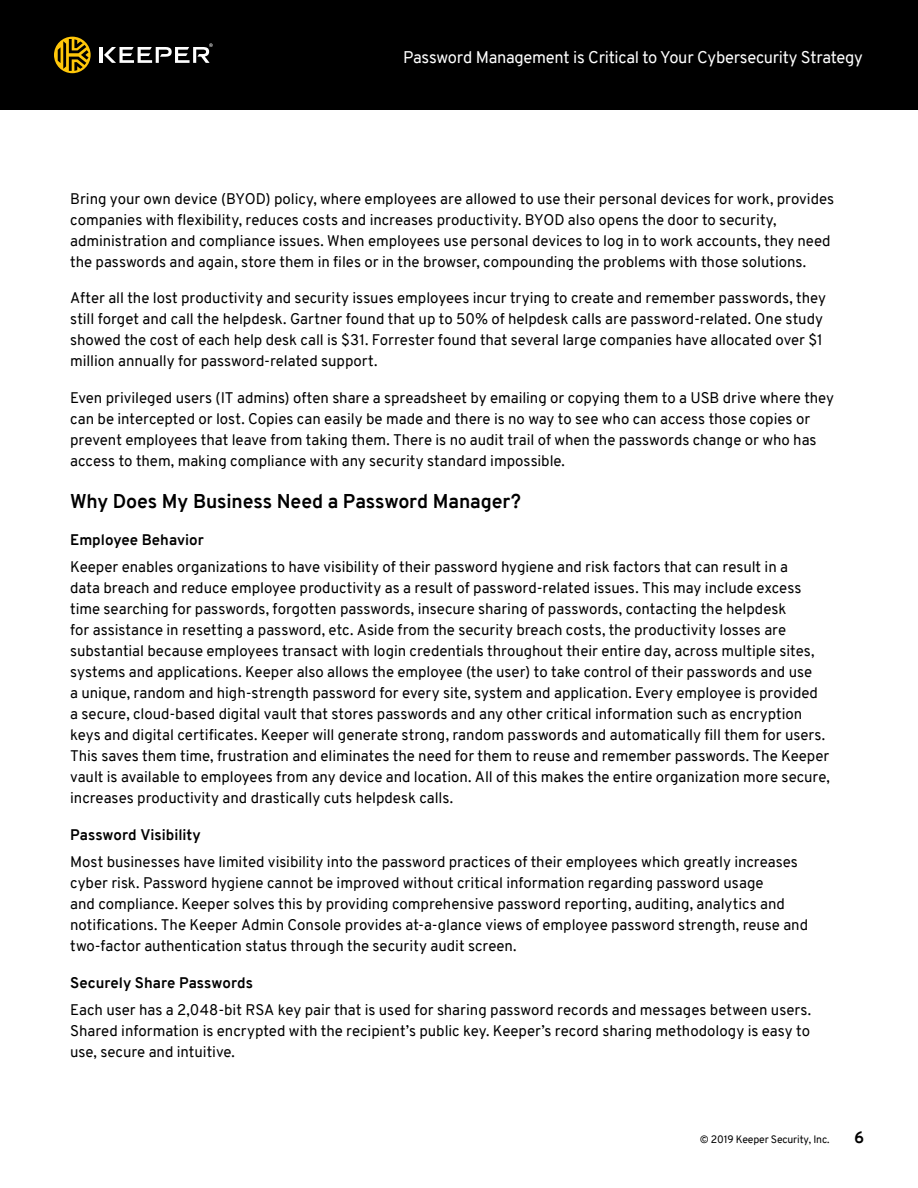
<style>
.page{position:relative;width:918px;height:1188px;background:#fff}
.page>*{position:absolute;margin:0;border:0;box-sizing:border-box;transform-origin:0 0}
.t1{font:700 19.5px "Overpass";letter-spacing:-.005em;color:#000}
.t2{font:16.5px "Overpass";letter-spacing:-.015em;color:#fff}
.t3{font:700 16.5px "Overpass";color:#000}
.t4{font:15px/21px "Overpass";color:#000}
.t5{font:700 15px "Overpass";color:#000}
.t6{font:10.5px "Overpass";letter-spacing:-.015em;color:#000}
</style>
<div class="page">
<div style="left:0;top:0;width:918px;height:110px;background:#000"></div>
<svg style="left:54px;top:37px;width:37px;height:36px"></svg>
<hr style="left:100px;top:47px;width:3px;height:16px;background:#fff">
<svg style="left:104px;top:43px;width:109px;height:20px"></svg>
<p class="t2" style="left:403px;top:46px;width:461px">Password Management is Critical to Your Cybersecurity Strategy</p>
<p class="t4" style="left:70px;top:188px;width:766px">Bring your own device (BYOD) policy, where employees are allowed to use their personal devices for work, provides companies with flexibility, reduces costs and increases productivity. BYOD also opens the door to security, administration and compliance issues. When employees use personal devices to log in to work accounts, they need the passwords and again, store them in files or in the browser, compounding the problems with those solutions.</p>
<p class="t4" style="left:70px;top:288px;width:757px">After all the lost productivity and security issues employees incur trying to create and remember passwords, they still forget and call the helpdesk. Gartner found that up to 50% of helpdesk calls are password-related. One study showed the cost of each help desk call is $31. Forrester found that several large companies have allocated over $1 million annually for password-related support.</p>
<p class="t4" style="left:70px;top:387px;width:765px">Even privileged users (IT admins) often share a spreadsheet by emailing or copying them to a USB drive where they can be intercepted or lost. Copies can easily be made and there is no way to see who can access those copies or prevent employees that leave from taking them. There is no audit trail of when the passwords change or who has access to them, making compliance with any security standard impossible.</p>
<h1 class="t1" style="left:70px;top:487px;width:452px">Why Does My Business Need a Password Manager?</h1>
<p class="t5" style="left:70px;top:529px;width:135px">Employee Behavior</p>
<p class="t4" style="left:70px;top:557px;width:761px">Keeper enables organizations to have visibility of their password hygiene and risk factors that can result in a<br>data breach and reduce employee productivity as a result of password-related issues. This may include excess time searching for passwords, forgotten passwords, insecure sharing of passwords, contacting the helpdesk<br>for assistance in resetting a password, etc. Aside from the security breach costs, the productivity losses are substantial because employees transact with login credentials throughout their entire day, across multiple sites, systems and applications. Keeper also allows the employee (the user) to take control of their passwords and use<br>a unique, random and high-strength password for every site, system and application. Every employee is provided<br>a secure, cloud-based digital vault that stores passwords and any other critical information such as encryption keys and digital certificates. Keeper will generate strong, random passwords and automatically fill them for users.<br>This saves them time, frustration and eliminates the need for them to reuse and remember passwords. The Keeper vault is available to employees from any device and location. All of this makes the entire organization more secure, increases productivity and drastically cuts helpdesk calls.</p>
<p class="t5" style="left:70px;top:824px;width:132px">Password Visibility</p>
<p class="t4" style="left:70px;top:851px;width:740px">Most businesses have limited visibility into the password practices of their employees which greatly increases cyber risk. Password hygiene cannot be improved without critical information regarding password usage<br>and compliance. Keeper solves this by providing comprehensive password reporting, auditing, analytics and notifications. The Keeper Admin Console provides at-a-glance views of employee password strength, reuse and two-factor authentication status through the security audit screen.</p>
<p class="t5" style="left:70px;top:972px;width:184px">Securely Share Passwords</p>
<p class="t4" style="left:70px;top:999px;width:742px;text-align:justify">Each user has a 2,048-bit RSA key pair that is used for sharing password records and messages between users.<br>Shared information is encrypted with the recipient’s public key. Keeper’s record sharing methodology is easy to use, secure and intuitive.</p>
<p class="t6" style="left:700px;top:1132px;width:131px">© 2019 Keeper Security, Inc.</p>
<p class="t3" style="left:854px;top:1126px;width:11px">6</p>
</div>
